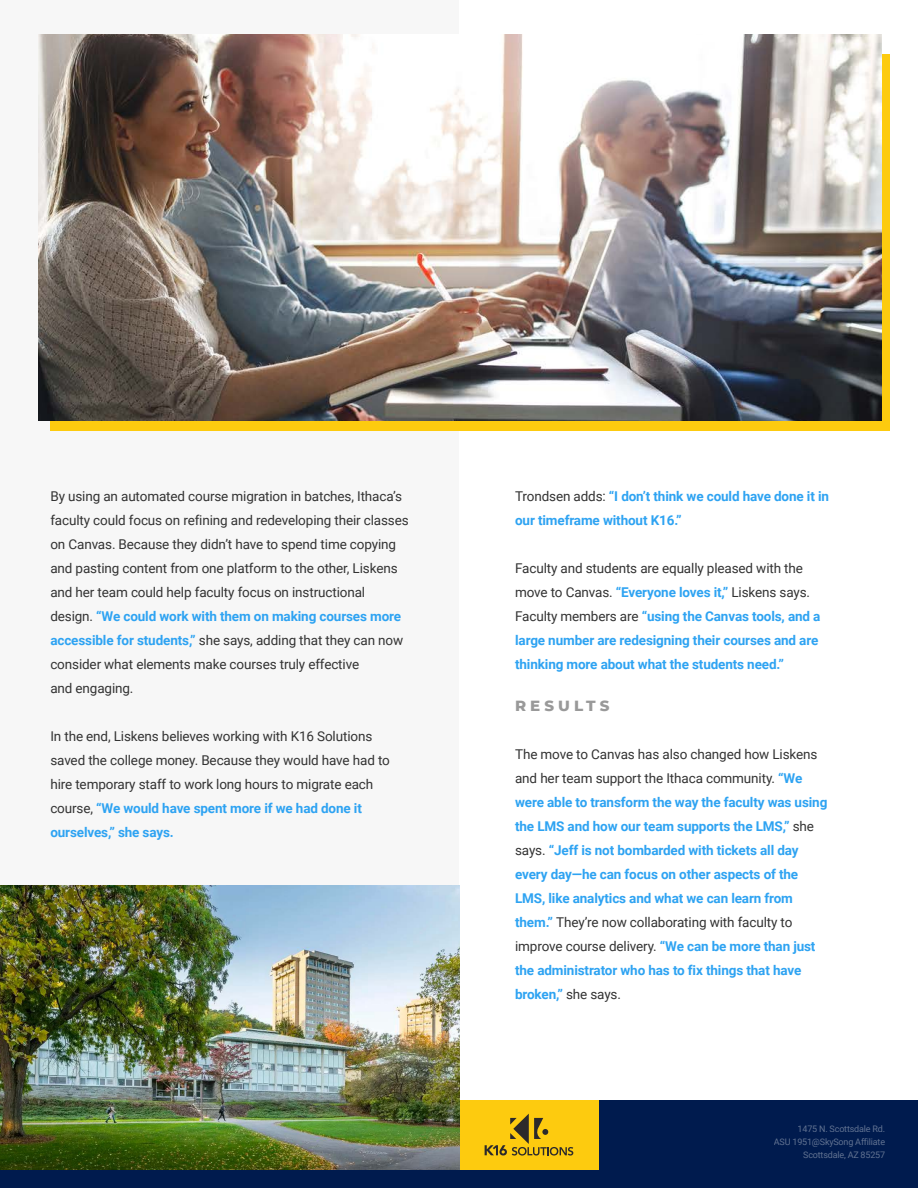
<style>
.page{position:relative;width:918px;height:1188px;background:#fff}
.page>*{position:absolute;margin:0;border:0;box-sizing:border-box;transform-origin:0 0}
.t1{font:800 15px "Montserrat";letter-spacing:.27em;color:#999}
.t2{font:700 13.5px/24px "Roboto";letter-spacing:-.01em;color:#2ea3f2}
.t3{font:13.5px/24px "Roboto";letter-spacing:-.01em;color:#333}
.t4{font:9px/13px "Roboto";letter-spacing:-.02em;color:#617291;text-align:right}
.s1{font-weight:700;color:#2ea3f2}
.s2{font-weight:400;color:#333}
</style>
<div class="page">
<div style="left:0;top:0;width:458px;height:885px;background:#f7f7f7"></div>
<div style="left:50px;top:54px;width:840px;height:377px;background:#fdcb0f"></div>
<div style="left:461px;top:1100px;width:457px;height:70px;background:#001b4e"></div>
<div style="left:459px;top:1100px;width:140px;height:70px;background:#fdcb0f"></div>
<svg style="left:484px;top:1114px;width:89px;height:42px"></svg>
<img style="left:0;top:885px;width:459px;height:285px">
<img style="left:38px;top:35px;width:843px;height:385px">
<div style="left:0;top:1170px;width:918px;height:18px;background:#001b4e"></div>
<p class="t3" style="left:50px;top:484px;width:360px">By using an automated course migration in batches, Ithaca’s faculty could focus on refining and redeveloping their classes on Canvas. Because they didn’t have to spend time copying and pasting content from one platform to the other, Liskens and her team could help faculty focus on instructional design. <span class="s1">“We could work with them on making courses more accessible for students,”</span> she says, adding that they can now consider what elements make courses truly effective<br>and engaging.</p>
<p class="t3" style="left:50px;top:724px;width:341px">In the end, Liskens believes working with K16 Solutions saved the college money. Because they would have had to hire temporary staff to work long hours to migrate each course, <span class="s1">“We would have spent more if we had done it ourselves,” she says.</span></p>
<p class="t2" style="left:515px;top:484px;width:315px"><span class="s2">Trondsen adds:</span> “I don’t think we could have done it in our timeframe without K16.”</p>
<p class="t2" style="left:515px;top:556px;width:307px"><span class="s2">Faculty and students are equally pleased with the move to Canvas.</span> “Everyone loves it,” <span class="s2">Liskens says.<br>Faculty members are</span> “using the Canvas tools, and a large number are redesigning their courses and are thinking more about what the students need.”</p>
<p class="t1" style="left:515px;top:695px;width:96px">RESULTS</p>
<p class="t2" style="left:515px;top:742px;width:314px"><span class="s2">The move to Canvas has also changed how Liskens and her team support the Ithaca community.</span> “We were able to transform the way the faculty was using the LMS and how our team supports the LMS,” <span class="s2">she says.</span> “Jeff is not bombarded with tickets all day every day—he can focus on other aspects of the LMS, like analytics and what we can learn from them.” <span class="s2">They’re now collaborating with faculty to improve course delivery.</span> “We can be more than just the administrator who has to fix things that have broken,” <span class="s2">she says.</span></p>
<p class="t4" style="left:774px;top:1122px;width:113px">1475 N. Scottsdale Rd.<br>ASU 1951@SkySong Affiliate<br>Scottsdale, AZ 85257</p>
</div>
